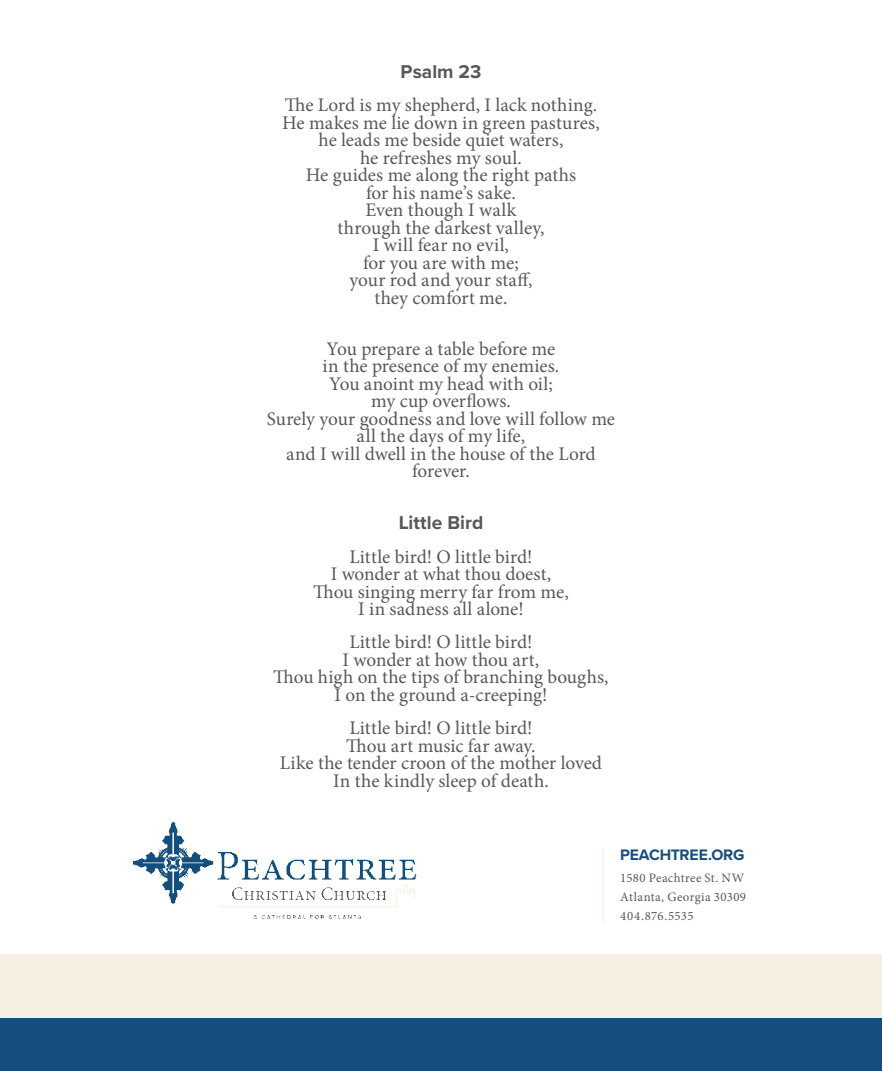
<style>
.page{position:relative;width:882px;height:1071px;background:#fff}
.page>*{position:absolute;margin:0;border:0;box-sizing:border-box;transform-origin:0 0}
.t1{font:19.25px/17.5px "Minion Pro";color:#57585a;text-align:center}
.t2{font:700 19.25px "Proxima Nova";color:#57585a}
.t3{font:700 15.75px "Proxima Nova";letter-spacing:-.015em;color:#154e7c}
.t4{font:12.78px "Minion Pro";letter-spacing:.03em;color:#57585a}
</style>
<div class="page">
<img style="left:134px;top:823px;width:283px;height:97px">
<hr style="left:603px;top:848px;width:1px;height:73px;background:#f5f0e1">
<div style="left:0;top:954px;width:882px;height:100px;background:#f5f0e1"></div>
<div style="left:0;top:1018px;width:882px;height:53px;background:#154e7c"></div>
<p class="t2" style="left:401px;top:57px;width:82px">Psalm 23</p>
<p class="t1" style="left:282px;top:97px;width:319px">The Lord is my shepherd, I lack nothing.<br>He makes me lie down in green pastures, he leads me beside quiet waters,<br>he refreshes my soul.<br>He guides me along the right paths<br>for his name’s sake.<br>Even though I walk<br>through the darkest valley,<br>I will fear no evil,<br>for you are with me;<br>your rod and your staff,<br>they comfort me.</p>
<p class="t1" style="left:267px;top:340px;width:350px">You prepare a table before me<br>in the presence of my enemies.<br>You anoint my head with oil;<br>my cup overflows.<br>Surely your goodness and love will follow me all the days of my life,<br>and I will dwell in the house of the Lord forever.</p>
<p class="t2" style="left:399px;top:509px;width:86px">Little Bird</p>
<p class="t1" style="left:313px;top:548px;width:257px">Little bird! O little bird!<br>I wonder at what thou doest,<br>Thou singing merry far from me,<br>I in sadness all alone!</p>
<p class="t1" style="left:273px;top:634px;width:337px">Little bird! O little bird!<br>I wonder at how thou art,<br>Thou high on the tips of branching boughs,<br>I on the ground a-creeping!</p>
<p class="t1" style="left:280px;top:719px;width:324px">Little bird! O little bird!<br>Thou art music far away.<br>Like the tender croon of the mother loved<br>In the kindly sleep of death.</p>
<p class="t3" style="left:620px;top:843px;width:126px">PEACHTREE.ORG</p>
<p class="t4" style="left:620px;top:869px;width:125px">1580 Peachtree St. NW</p>
<p class="t4" style="left:620px;top:888px;width:127px">Atlanta, Georgia 30309</p>
<p class="t4" style="left:620px;top:908px;width:75px">404.876.5535</p>
</div>
